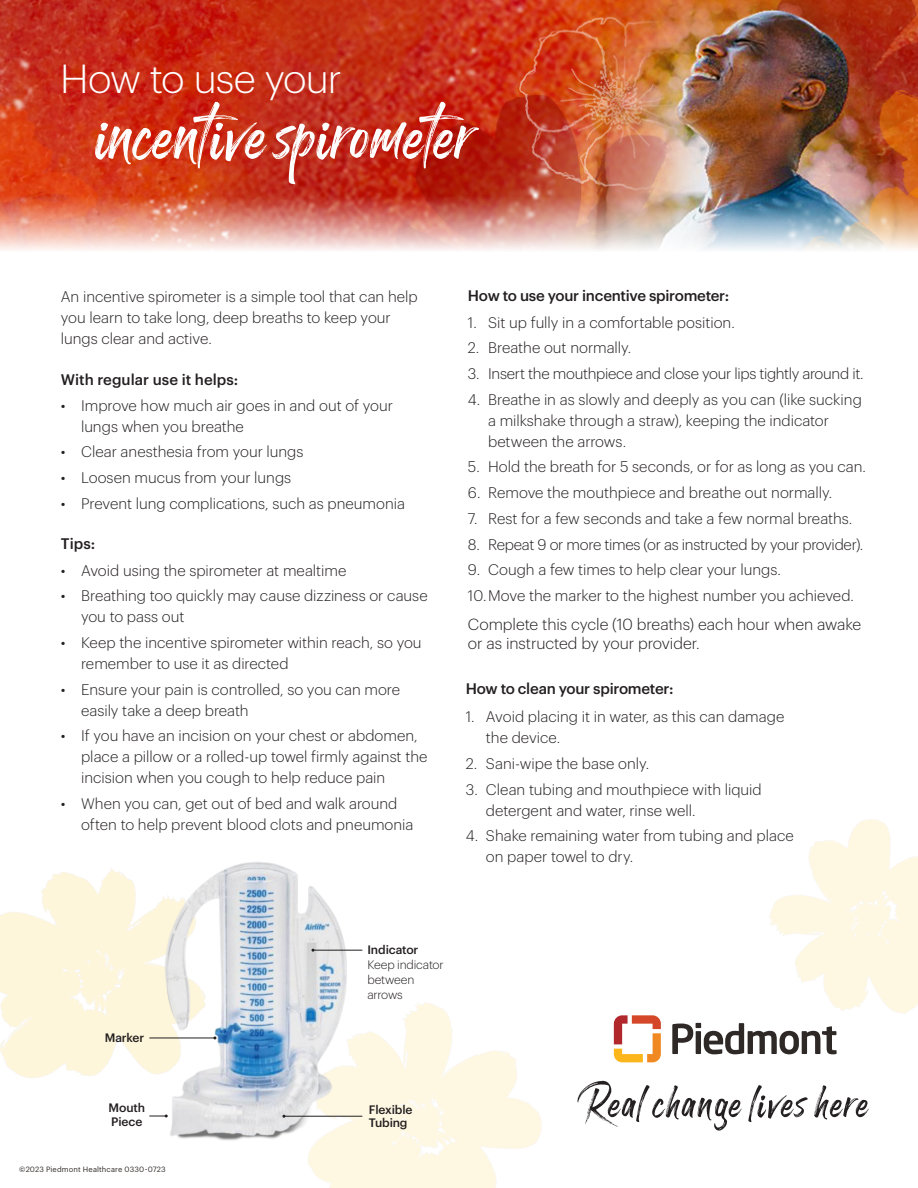
<style>
.page{position:relative;width:918px;height:1188px;background:#fff}
.page>*{position:absolute;margin:0;border:0;box-sizing:border-box;transform-origin:0 0}
.t1{font:81.3px "Rogthem";letter-spacing:.01em;color:#fff}
.t2{font:300 39.75px "Graphik";letter-spacing:-.025em;color:#fff}
.bullets{font:300 15.75px/18.8px "Graphik";color:#231f20}
.bullets-2{font:300 15px/21px "Graphik";color:#231f20}
.bullets-3{font:300 15px "Graphik";letter-spacing:-.02em;color:#231f20}
.bullets-4{font:500 15px "Graphik";letter-spacing:-.015em;color:#231f20}
.bullets-5{font:500 15px "Graphik";letter-spacing:.005em;color:#231f20}
.bullets-6{font:300 12px/15px "Graphik";letter-spacing:-.015em;color:#231f20}
.bullets-7{font:500 12px "Graphik";letter-spacing:-.01em;color:#231f20}
.t3{font:7.5px "Graphik";letter-spacing:.02em;color:#2e2926}
.s1{font-weight:500}
</style>
<div class="page">
<img style="left:0;top:0;width:918px;height:250px">
<svg style="left:621px;top:1085px;width:121px;height:46px"></svg>
<svg style="left:748px;top:1085px;width:60px;height:37px"></svg>
<svg style="left:814px;top:1085px;width:55px;height:34px"></svg>
<svg style="left:672px;top:1023px;width:17px;height:31px"></svg>
<svg style="left:621px;top:1015px;width:40px;height:47px"></svg>
<img style="left:0;top:872px;width:103px;height:206px">
<img style="left:308px;top:1002px;width:313px;height:186px">
<img style="left:103px;top:862px;width:308px;height:297px">
<svg style="left:149px;top:1115px;width:19px;height:3px"></svg>
<hr style="left:149px;top:1038px;width:66px;height:1px;background:#231f20">
<hr style="left:313px;top:950px;width:49px;height:1px;background:#231f20">
<hr style="left:284px;top:1116px;width:78px;height:1px;background:#231f20">
<img style="left:689px;top:819px;width:229px;height:236px">
<p class="t2" style="left:60px;top:50px;width:283px">How to use your</p>
<p class="t1" style="left:96px;top:61px;width:381px">incentive spirometer</p>
<p class="bullets-2" style="left:61px;top:285px;width:358px">An incentive spirometer is a simple tool that can help you learn to take long, deep breaths to keep your lungs clear and active.</p>
<p class="bullets-5" style="left:61px;top:368px;width:179px">With regular use it helps:</p>
<p class="bullets-2" style="left:81px;top:394px;width:313px;text-indent:-20px">• Improve how much air goes in and out of your lungs when you breathe</p>
<p class="bullets-2" style="left:61px;top:440px;width:244px">• Clear anesthesia from your lungs</p>
<p class="bullets-2" style="left:61px;top:466px;width:232px">• Loosen mucus from your lungs</p>
<p class="bullets-2" style="left:61px;top:492px;width:346px">• Prevent lung complications, such as pneumonia</p>
<p class="bullets-4" style="left:61px;top:532px;width:36px">Tips:</p>
<p class="bullets-2" style="left:61px;top:559px;width:287px">• Avoid using the spirometer at mealtime</p>
<p class="bullets-2" style="left:81px;top:584px;width:348px;text-indent:-20px">• Breathing too quickly may cause dizziness or cause you to pass out</p>
<p class="bullets-2" style="left:81px;top:631px;width:342px;text-indent:-20px">• Keep the incentive spirometer within reach, so you remember to use it as directed</p>
<p class="bullets-2" style="left:81px;top:678px;width:321px;text-indent:-20px">• Ensure your pain is controlled, so you can more easily take a deep breath</p>
<p class="bullets-2" style="left:81px;top:724px;width:348px;text-indent:-20px">• If you have an incision on your chest or abdomen, place a pillow or a rolled-up towel firmly against the incision when you cough to help reduce pain</p>
<p class="bullets-2" style="left:81px;top:792px;width:334px;text-indent:-20px">• When you can, get out of bed and walk around often to help prevent blood clots and pneumonia</p>
<p class="bullets-4" style="left:468px;top:284px;width:263px">How to use your incentive spirometer:</p>
<p class="bullets-2" style="left:468px;top:311px;width:269px">1. Sit up fully in a comfortable position.</p>
<p class="bullets-2" style="left:468px;top:336px;width:165px">2. Breathe out normally.</p>
<p class="bullets-3" style="left:468px;top:363px;width:397px">3. Insert the mouthpiece and close your lips tightly around it.</p>
<p class="bullets-2" style="left:488px;top:388px;width:375px;text-indent:-20px">4. Breathe in as slowly and deeply as you can (like sucking a milkshake through a straw), keeping the indicator between the arrows.</p>
<p class="bullets-2" style="left:468px;top:455px;width:400px">5. Hold the breath for 5 seconds, or for as long as you can.</p>
<p class="bullets-2" style="left:468px;top:481px;width:366px">6. Remove the mouthpiece and breathe out normally.</p>
<p class="bullets-2" style="left:468px;top:507px;width:386px">7. Rest for a few seconds and take a few normal breaths.</p>
<p class="bullets-3" style="left:468px;top:533px;width:397px">8. Repeat 9 or more times (or as instructed by your provider).</p>
<p class="bullets-2" style="left:468px;top:558px;width:315px">9. Cough a few times to help clear your lungs.</p>
<p class="bullets-2" style="left:468px;top:584px;width:388px">10.Move the marker to the highest number you achieved.</p>
<p class="bullets" style="left:468px;top:614px;width:395px">Complete this cycle (10 breaths) each hour when awake or as instructed by your provider.</p>
<p class="bullets-4" style="left:466px;top:677px;width:209px">How to clean your spirometer:</p>
<p class="bullets-2" style="left:486px;top:705px;width:300px;text-indent:-20px">1. Avoid placing it in water, as this can damage the device.</p>
<p class="bullets-2" style="left:466px;top:752px;width:185px">2. Sani-wipe the base only.</p>
<p class="bullets-2" style="left:486px;top:777px;width:277px;text-indent:-20px">3. Clean tubing and mouthpiece with liquid detergent and water, rinse well.</p>
<p class="bullets-2" style="left:486px;top:824px;width:309px;text-indent:-20px">4. Shake remaining water from tubing and place on paper towel to dry.</p>
<p class="bullets-7" style="left:105px;top:1028px;width:41px">Marker</p>
<p class="bullets-7" style="left:109px;top:1099px;width:38px">Mouth</p>
<p class="bullets-7" style="left:111px;top:1112px;width:33px">Piece</p>
<p class="t3" style="left:19px;top:1164px;width:148px">©2023 Piedmont Healthcare 0330-0723</p>
<p class="bullets-6" style="left:367px;top:941px;width:78px"><span class="s1">Indicator<br></span>Keep indicator between arrows</p>
<p class="bullets-7" style="left:369px;top:1100px;width:45px">Flexible</p>
<p class="bullets-7" style="left:369px;top:1114px;width:40px">Tubing</p>
</div>
